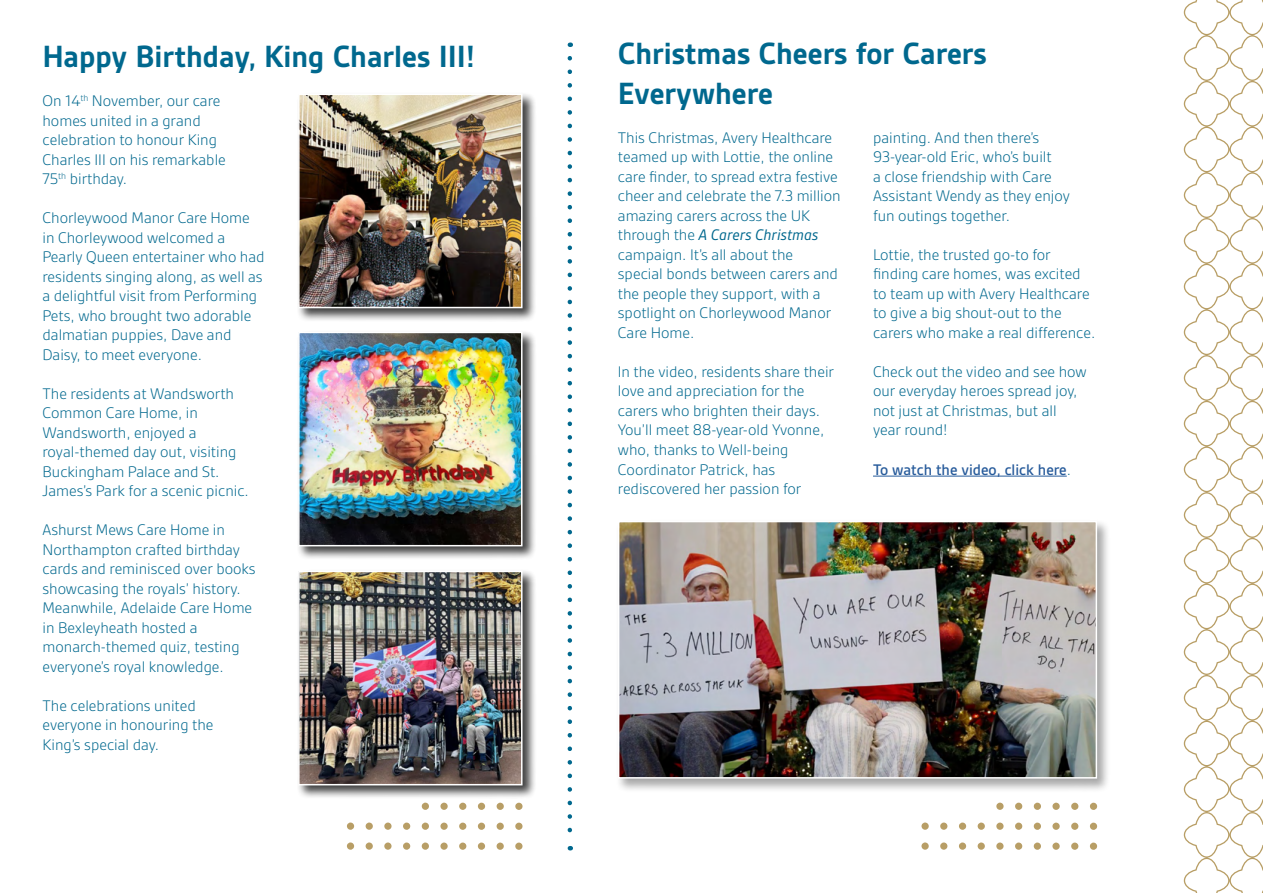
<style>
.page{position:relative;width:1263px;height:893px;background:#fff}
.page>*{position:absolute;margin:0;border:0;box-sizing:border-box;transform-origin:0 0}
.t1{font:700 33px/39.6px "Gesta";color:#00688e}
.t2{font:300 16.5px/19.5px "Gesta";color:#00688e}
.t3{font:500 16.5px "Gesta";color:#275b9b}
.s1{font-weight:400;font-style:italic}
.s2{font-weight:300;color:#00688e}
</style>
<div class="page">
<svg style="left:1184px;top:0;width:79px;height:893px"></svg>
<div style="left:296px;top:92px;width:241px;height:230px;background:#000;opacity:.75"></div>
<img style="left:301px;top:97px;width:218px;height:208px">
<div style="left:298px;top:94px;width:224px;height:214px;border:2px solid #fff"></div>
<svg style="left:515px;top:843px;width:7px;height:7px"></svg>
<svg style="left:497px;top:843px;width:7px;height:7px"></svg>
<svg style="left:478px;top:842px;width:7px;height:8px"></svg>
<svg style="left:459px;top:842px;width:7px;height:8px"></svg>
<svg style="left:440px;top:842px;width:8px;height:8px"></svg>
<svg style="left:422px;top:842px;width:7px;height:8px"></svg>
<svg style="left:403px;top:842px;width:7px;height:8px"></svg>
<svg style="left:384px;top:842px;width:7px;height:8px"></svg>
<svg style="left:366px;top:842px;width:7px;height:8px"></svg>
<svg style="left:347px;top:842px;width:7px;height:8px"></svg>
<svg style="left:515px;top:823px;width:7px;height:7px"></svg>
<svg style="left:497px;top:823px;width:7px;height:7px"></svg>
<svg style="left:478px;top:823px;width:7px;height:7px"></svg>
<svg style="left:459px;top:823px;width:7px;height:7px"></svg>
<svg style="left:440px;top:823px;width:8px;height:7px"></svg>
<svg style="left:422px;top:823px;width:7px;height:7px"></svg>
<svg style="left:403px;top:823px;width:7px;height:7px"></svg>
<svg style="left:384px;top:822px;width:8px;height:8px"></svg>
<svg style="left:366px;top:822px;width:7px;height:8px"></svg>
<svg style="left:347px;top:822px;width:7px;height:8px"></svg>
<svg style="left:515px;top:803px;width:7px;height:7px"></svg>
<svg style="left:497px;top:803px;width:7px;height:7px"></svg>
<svg style="left:478px;top:803px;width:7px;height:7px"></svg>
<svg style="left:459px;top:803px;width:7px;height:7px"></svg>
<svg style="left:440px;top:803px;width:8px;height:7px"></svg>
<svg style="left:422px;top:803px;width:7px;height:7px"></svg>
<div style="left:296px;top:330px;width:241px;height:230px;background:#000;opacity:.75"></div>
<img style="left:301px;top:335px;width:218px;height:208px">
<div style="left:298px;top:332px;width:224px;height:214px;border:2px solid #fff"></div>
<div style="left:296px;top:569px;width:241px;height:230px;background:#000;opacity:.75"></div>
<img style="left:301px;top:574px;width:218px;height:208px">
<div style="left:298px;top:571px;width:224px;height:214px;border:2px solid #fff"></div>
<svg style="left:568px;top:58px;width:4px;height:792px"></svg>
<hr style="left:873px;top:476px;width:194px;height:1px;background:#275b9b">
<div style="left:615px;top:519px;width:496px;height:274px;background:#000;opacity:.35"></div>
<img style="left:621px;top:524px;width:473px;height:252px">
<div style="left:618px;top:521px;width:479px;height:258px;border:2px solid #fff"></div>
<svg style="left:1090px;top:843px;width:7px;height:7px"></svg>
<svg style="left:1071px;top:843px;width:7px;height:7px"></svg>
<svg style="left:1052px;top:842px;width:8px;height:8px"></svg>
<svg style="left:1034px;top:842px;width:7px;height:8px"></svg>
<svg style="left:1015px;top:842px;width:7px;height:8px"></svg>
<svg style="left:996px;top:842px;width:7px;height:8px"></svg>
<svg style="left:978px;top:842px;width:7px;height:8px"></svg>
<svg style="left:959px;top:842px;width:7px;height:8px"></svg>
<svg style="left:940px;top:842px;width:7px;height:8px"></svg>
<svg style="left:921px;top:842px;width:8px;height:8px"></svg>
<svg style="left:1090px;top:823px;width:7px;height:7px"></svg>
<svg style="left:1071px;top:823px;width:7px;height:7px"></svg>
<svg style="left:1052px;top:823px;width:8px;height:7px"></svg>
<svg style="left:1034px;top:823px;width:7px;height:7px"></svg>
<svg style="left:1015px;top:823px;width:7px;height:7px"></svg>
<svg style="left:996px;top:823px;width:7px;height:7px"></svg>
<svg style="left:978px;top:823px;width:7px;height:7px"></svg>
<svg style="left:959px;top:822px;width:7px;height:8px"></svg>
<svg style="left:940px;top:822px;width:7px;height:8px"></svg>
<svg style="left:921px;top:822px;width:8px;height:8px"></svg>
<svg style="left:1090px;top:803px;width:7px;height:7px"></svg>
<svg style="left:1071px;top:803px;width:7px;height:7px"></svg>
<svg style="left:1052px;top:803px;width:8px;height:7px"></svg>
<svg style="left:1034px;top:803px;width:7px;height:7px"></svg>
<svg style="left:1015px;top:803px;width:7px;height:7px"></svg>
<svg style="left:996px;top:803px;width:7px;height:7px"></svg>
<h1 class="t1" style="left:43px;top:36px;width:434px">Happy Birthday, King Charles III!</h1>
<h1 class="t1" style="left:618px;top:34px;width:370px">Christmas Cheers for Carers<br>Everywhere</h1>
<p class="t2" style="left:618px;top:128px;width:224px">This Christmas, Avery Healthcare teamed up with Lottie, the online care finder, to spread extra festive cheer and celebrate the 7.3 million amazing carers across the UK through the <span class="s1">A Carers Christmas </span>campaign. It’s all about the special bonds between carers and the people they support, with a spotlight on Chorleywood Manor<br>Care Home.</p>
<p class="t2" style="left:618px;top:362px;width:218px">In the video, residents share their love and appreciation for the carers who brighten their days.<br>You’ll meet 88-year-old Yvonne, who, thanks to Well-being<br>Coordinator Patrick, has rediscovered her passion for</p>
<p class="t2" style="left:43px;top:91px;width:185px">On 14<sup>th</sup> November, our care homes united in a grand celebration to honour King<br>Charles III on his remarkable<br>75<sup>th</sup> birthday.</p>
<p class="t2" style="left:43px;top:208px;width:224px">Chorleywood Manor Care Home in Chorleywood welcomed a<br>Pearly Queen entertainer who had residents singing along, as well as a delightful visit from Performing<br>Pets, who brought two adorable dalmatian puppies, Dave and<br>Daisy, to meet everyone.</p>
<p class="t2" style="left:43px;top:384px;width:208px">The residents at Wandsworth<br>Common Care Home, in<br>Wandsworth, enjoyed a royal-themed day out, visiting<br>Buckingham Palace and St.<br>James’s Park for a scenic picnic.</p>
<p class="t2" style="left:43px;top:520px;width:215px">Ashurst Mews Care Home in<br>Northampton crafted birthday cards and reminisced over books showcasing the royals’ history.<br>Meanwhile, Adelaide Care Home in Bexleyheath hosted a monarch-themed quiz, testing everyone’s royal knowledge.</p>
<p class="t2" style="left:43px;top:696px;width:172px">The celebrations united everyone in honouring the<br>King’s special day.</p>
<p class="t2" style="left:873px;top:128px;width:198px">painting. And then there’s<br>93-year-old Eric, who’s built<br>a close friendship with Care<br>Assistant Wendy as they enjoy fun outings together.</p>
<p class="t2" style="left:873px;top:245px;width:224px">Lottie, the trusted go-to for finding care homes, was excited to team up with Avery Healthcare to give a big shout-out to the carers who make a real difference.</p>
<p class="t2" style="left:873px;top:362px;width:215px">Check out the video and see how our everyday heroes spread joy, not just at Christmas, but all year round!</p>
<p class="t3" style="left:873px;top:460px;width:200px">To watch the video, click here<span class="s2">.</span></p>
</div>
